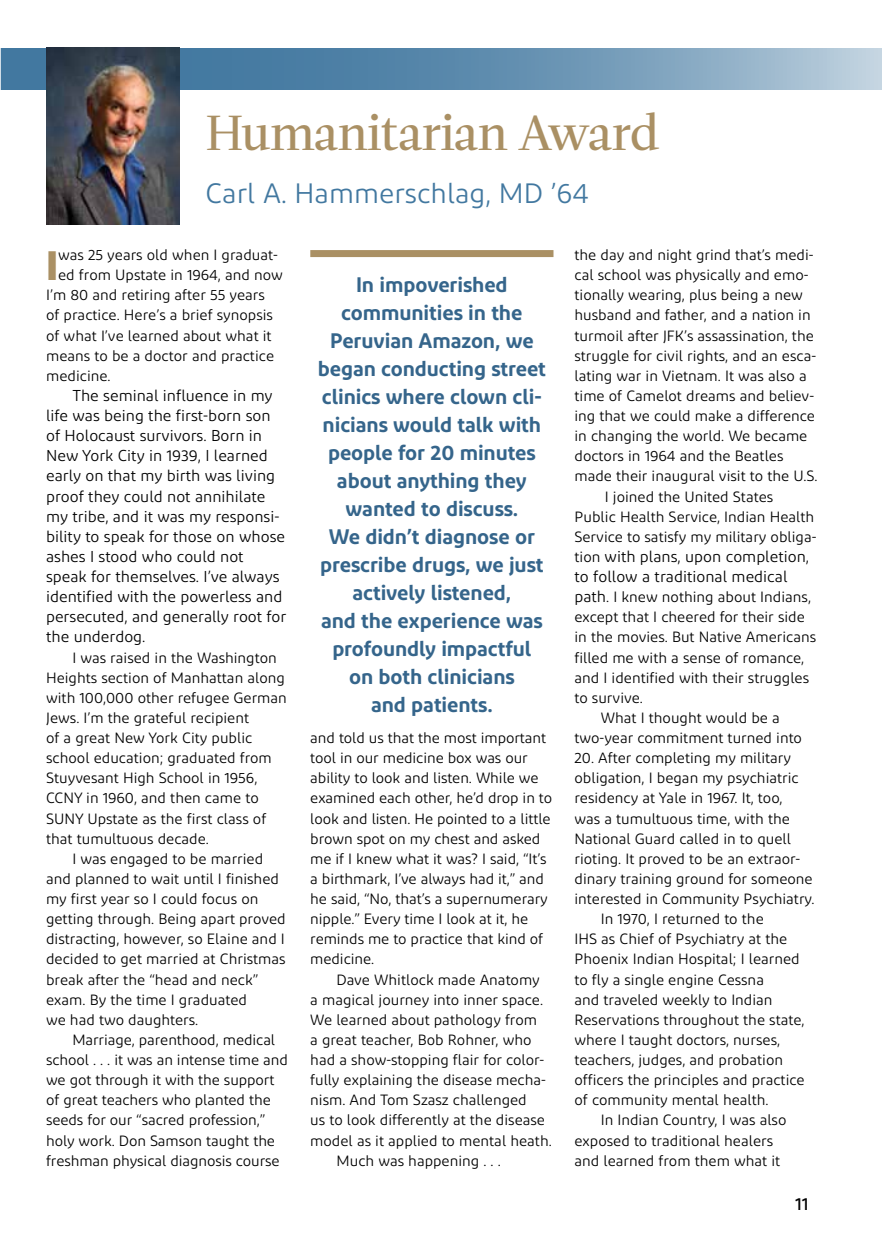
<style>
.page{position:relative;width:882px;height:1260px;background:#fff}
.page>*{position:absolute;margin:0;border:0;box-sizing:border-box;transform-origin:0 0}
.t1{font:49px "Leitura Roman 2";letter-spacing:-.02em;color:#aa9064}
.t2{font:700 41.12px "Diodrum";color:#aa9064}
.t3{font:28px "Diodrum";color:#4278a0}
.t4{font:600 21px/28px "Diodrum";letter-spacing:-.005em;color:#35658b;text-align:center}
.t5{font:500 17.5px "Diodrum";color:#000}
.t6{font:15.75px/20.1px "Diodrum";color:#000}
.t7{font:14.88px/20.1px "Diodrum";color:#000}
.s1{font-size:14.88px}
.s2{font-size:15.75px}
</style>
<div class="page">
<hr style="left:0;top:48px;width:1px;height:42px;background:#4278a0">
<svg style="left:1px;top:48px;width:881px;height:42px;background:#6d96b5"></svg>
<img style="left:46px;top:48px;width:134px;height:177px">
<div style="left:310px;top:250px;width:243px;height:7px;background:#aa9064"></div>
<h1 class="t1" style="left:206px;top:104px;width:455px">Humanitarian Award</h1>
<h3 class="t3" style="left:206px;top:176px;width:385px">Carl A. Hammerschlag, MD ’64</h3>
<h2 class="t2" style="left:46px;top:238px;width:14px">I</h2>
<p class="t7" style="left:58px;top:244px;width:221px">was 25 years old when I graduat-</p>
<p class="t7" style="left:58px;top:265px;width:226px">ed from Upstate in 1964, and now</p>
<p class="t7" style="left:46px;top:285px;width:220px">I’m 80 and retiring after 55 years</p>
<p class="t7" style="left:46px;top:305px;width:228px">of practice. Here’s a brief synopsis</p>
<p class="t7" style="left:46px;top:325px;width:227px">of what I’ve learned about what it</p>
<p class="t7" style="left:46px;top:345px;width:230px">means to be a doctor and practice</p>
<p class="t7" style="left:46px;top:365px;width:66px">medicine.</p>
<p class="t6" style="left:46px;top:385px;width:242px;text-indent:26px">The seminal influence in my life was being the first-born son of Holocaust survivors. Born in<br>New York City in 1939, I learned early on that my birth was living proof they could not annihilate my tribe, and it was my responsi&shy;bility to speak for those on whose ashes I stood who could not speak for themselves. I’ve always identified with the powerless and persecuted, and generally root for the underdog.</p>
<p class="t7" style="left:72px;top:647px;width:206px">I was raised in the Washington</p>
<p class="t7" style="left:46px;top:667px;width:240px">Heights section of Manhattan along</p>
<p class="t7" style="left:46px;top:687px;width:242px">with 100,000 other refugee German</p>
<p class="t7" style="left:46px;top:707px;width:204px">Jews. I’m the grateful recipient</p>
<p class="t7" style="left:46px;top:727px;width:208px">of a great New York City public</p>
<p class="t7" style="left:46px;top:748px;width:227px">school education; graduated from</p>
<p class="t7" style="left:46px;top:768px;width:213px">Stuyvesant High School in 1956,</p>
<p class="t7" style="left:46px;top:788px;width:214px">CCNY in 1960, and then came to</p>
<p class="t7" style="left:46px;top:808px;width:222px">SUNY Upstate as the first class of</p>
<p class="t7" style="left:46px;top:828px;width:164px">that tumultuous decade.</p>
<p class="t7" style="left:72px;top:848px;width:192px">I was engaged to be married</p>
<p class="t7" style="left:46px;top:868px;width:234px">and planned to wait until I finished</p>
<p class="t7" style="left:46px;top:889px;width:214px">my first year so I could focus on</p>
<p class="t7" style="left:46px;top:909px;width:241px">getting through. Being apart proved</p>
<p class="t7" style="left:46px;top:929px;width:240px">distracting, however, so Elaine and I</p>
<p class="t7" style="left:46px;top:949px;width:241px">decided to get married at Christmas</p>
<p class="t7" style="left:46px;top:969px;width:214px">break after the “head and neck”</p>
<p class="t7" style="left:46px;top:989px;width:202px">exam. By the time I graduated</p>
<p class="t7" style="left:46px;top:1009px;width:154px">we had two daughters.</p>
<p class="t7" style="left:72px;top:1029px;width:204px">Marriage, parenthood, medical</p>
<p class="t7" style="left:46px;top:1050px;width:243px">school . . . it was an intense time and</p>
<p class="t7" style="left:46px;top:1070px;width:230px">we got through it with the support</p>
<p class="t7" style="left:46px;top:1090px;width:226px">of great teachers who planted the</p>
<p class="t7" style="left:46px;top:1110px;width:221px">seeds for our “sacred profession,”</p>
<p class="t7" style="left:46px;top:1130px;width:231px">holy work. Don Samson taught the</p>
<p class="t7" style="left:46px;top:1150px;width:235px">freshman physical diagnosis course</p>
<p class="t4" style="left:318px;top:270px;width:230px">In impoverished communities in the<br>Peruvian Amazon, we began conducting street clinics where clown cli&shy;nicians would talk with people for 20 minutes about anything they wanted to discuss.<br>We didn’t diagnose or prescribe drugs, we just actively listened,<br>and the experience was profoundly impactful on both clinicians<br>and patients.</p>
<p class="t7" style="left:310px;top:728px;width:244px">and told us that the most important tool in our medicine box was our ability to look and listen. While we examined each other, he’d drop in to look and listen. He pointed to a little brown spot on my chest and asked me if I knew what it was? I said, “It’s a birthmark, I’ve always had it,” and he said, “No, that’s a supernumerary nipple.” Every time I look at it, he reminds me to practice that kind of medicine.</p>
<p class="t7" style="left:337px;top:969px;width:205px">Dave Whitlock made Anatomy</p>
<p class="t7" style="left:310px;top:989px;width:234px">a magical journey into inner space.</p>
<p class="t7" style="left:310px;top:1009px;width:228px">We learned about pathology from</p>
<p class="t7" style="left:310px;top:1029px;width:223px">a great teacher, Bob Rohner, who</p>
<p class="t7" style="left:310px;top:1050px;width:236px">had a show-stopping flair for color-</p>
<p class="t7" style="left:310px;top:1070px;width:237px">fully explaining the disease mecha-</p>
<p class="t7" style="left:310px;top:1090px;width:218px">nism. And Tom Szasz challenged</p>
<p class="t7" style="left:310px;top:1110px;width:236px">us to look differently at the disease</p>
<p class="t7" style="left:310px;top:1130px;width:243px">model as it applied to mental heath.</p>
<p class="t7" style="left:337px;top:1150px;width:166px">Much was happening . . .</p>
<p class="t7" style="left:574px;top:245px;width:241px">the day and night grind that’s medi-</p>
<p class="t7" style="left:574px;top:265px;width:236px">cal school was physically and emo-</p>
<p class="t7" style="left:574px;top:285px;width:230px">tionally wearing, plus being a new</p>
<p class="t7" style="left:574px;top:305px;width:238px">husband and father, and a nation in</p>
<p class="t7" style="left:574px;top:325px;width:241px">turmoil after JFK’s assassination, the</p>
<p class="t7" style="left:574px;top:345px;width:243px">struggle for civil rights, and an esca-</p>
<p class="t7" style="left:574px;top:365px;width:234px">lating war in Vietnam. It was also a</p>
<p class="t7" style="left:574px;top:385px;width:241px">time of Camelot dreams and believ-</p>
<p class="t7" style="left:574px;top:406px;width:242px">ing that we could make a difference</p>
<p class="t7" style="left:574px;top:426px;width:234px">in changing the world. We became</p>
<p class="t7" style="left:574px;top:446px;width:211px">doctors in 1964 and the Beatles</p>
<p class="t7" style="left:574px;top:466px;width:245px">made their inaugural visit to the U.S.</p>
<p class="t7" style="left:605px;top:486px;width:170px">I joined the United States</p>
<p class="t7" style="left:574px;top:506px;width:241px">Public Health Service, Indian Health</p>
<p class="t7" style="left:574px;top:526px;width:244px">Service to satisfy my military obliga-</p>
<p class="t6" style="left:574px;top:546px;width:236px"><span class="s1">tion</span> with plans, upon completion, to follow a traditional medical</p>
<p class="t7" style="left:574px;top:587px;width:238px"><span class="s2">path</span>. I knew nothing about Indians,</p>
<p class="t7" style="left:575px;top:607px;width:232px">except that I cheered for their side</p>
<p class="t7" style="left:575px;top:627px;width:243px">in the movies. But Native Americans</p>
<p class="t7" style="left:575px;top:647px;width:231px">filled me with a sense of romance,</p>
<p class="t7" style="left:575px;top:667px;width:236px">and I identified with their struggles</p>
<p class="t7" style="left:575px;top:687px;width:70px">to survive.</p>
<p class="t7" style="left:601px;top:707px;width:181px">What I thought would be a</p>
<p class="t7" style="left:575px;top:727px;width:229px">two-year commitment turned into</p>
<p class="t7" style="left:575px;top:748px;width:218px">20. After completing my military</p>
<p class="t7" style="left:575px;top:768px;width:226px">obligation, I began my psychiatric</p>
<p class="t7" style="left:575px;top:788px;width:210px">residency at Yale in 1967. It, too,</p>
<p class="t7" style="left:575px;top:808px;width:217px">was a tumultuous time, with the</p>
<p class="t7" style="left:575px;top:828px;width:218px">National Guard called in to quell</p>
<p class="t7" style="left:575px;top:848px;width:227px">rioting. It proved to be an extraor-</p>
<p class="t7" style="left:575px;top:868px;width:240px">dinary training ground for someone</p>
<p class="t7" style="left:575px;top:889px;width:241px">interested in Community Psychiatry.</p>
<p class="t7" style="left:601px;top:909px;width:165px">In 1970, I returned to the</p>
<p class="t7" style="left:575px;top:929px;width:214px">IHS as Chief of Psychiatry at the</p>
<p class="t7" style="left:575px;top:949px;width:227px">Phoenix Indian Hospital; I learned</p>
<p class="t7" style="left:575px;top:969px;width:191px">to fly a single engine Cessna</p>
<p class="t7" style="left:575px;top:989px;width:200px">and traveled weekly to Indian</p>
<p class="t7" style="left:575px;top:1009px;width:232px">Reservations throughout the state,</p>
<p class="t7" style="left:575px;top:1029px;width:207px">where I taught doctors, nurses,</p>
<p class="t7" style="left:575px;top:1050px;width:210px">teachers, judges, and probation</p>
<p class="t7" style="left:575px;top:1070px;width:232px">officers the principles and practice</p>
<p class="t7" style="left:575px;top:1090px;width:196px">of community mental health.</p>
<p class="t7" style="left:601px;top:1110px;width:187px">In Indian Country, I was also</p>
<p class="t7" style="left:575px;top:1130px;width:200px">exposed to traditional healers</p>
<p class="t7" style="left:575px;top:1150px;width:207px">and learned from them what it</p>
<p class="t5" style="left:795px;top:1193px;width:15px">11</p>
</div>
